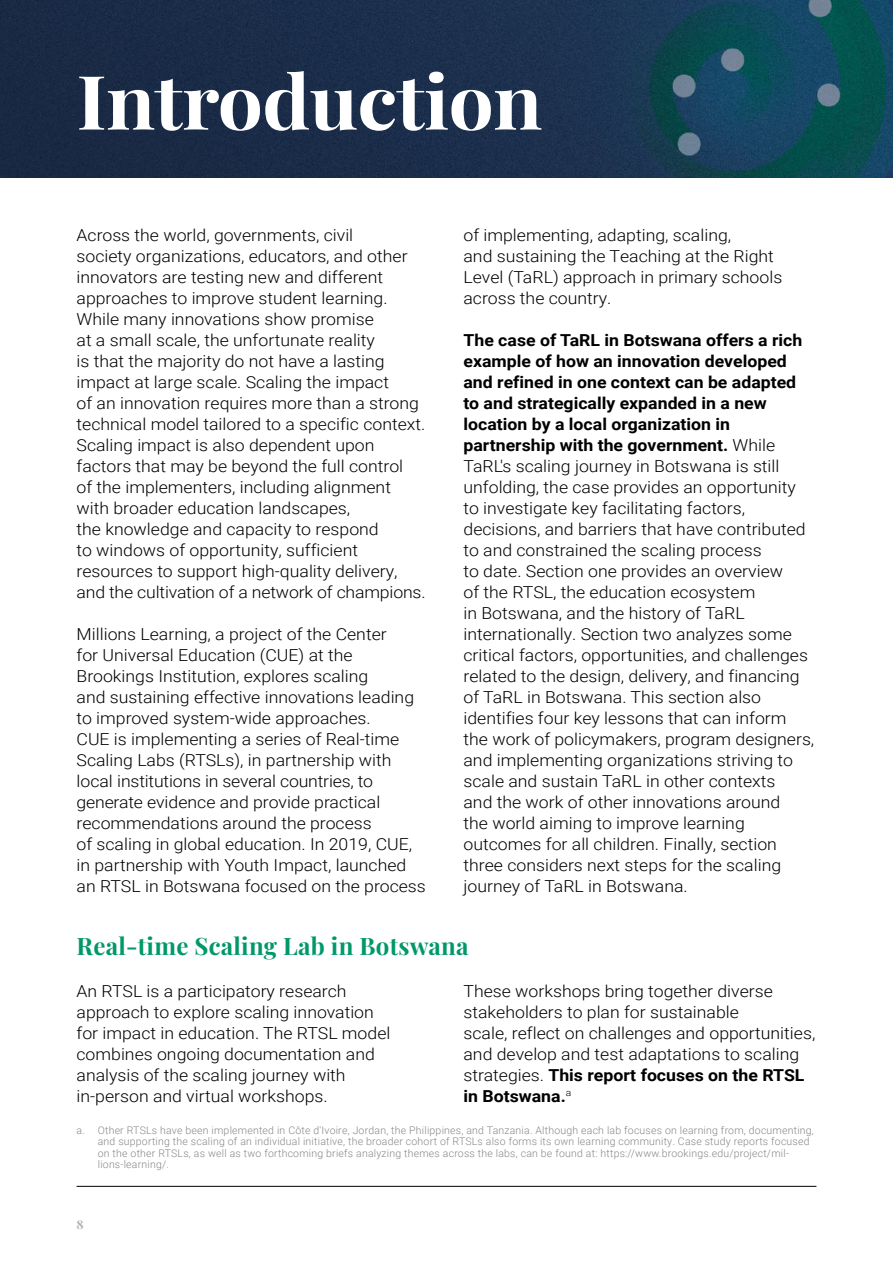
<style>
.page{position:relative;width:893px;height:1263px;background:#fff}
.page>*{position:absolute;margin:0;border:0;box-sizing:border-box;transform-origin:0 0}
.Chapter_Title{font:700 75px "Playfair Display";letter-spacing:-.01em;color:#fff;scale:1.07 1}
.Subtitle{font:700 24px "Playfair Display";letter-spacing:.01em;color:#009869}
.Text{font:300 16.5px/21px "Roboto";color:#000;scale:1.07 1}
.Text-2{font:700 16.5px/21px "Roboto";color:#000;scale:1.07 1}
.t1{font:700 12px "Playfair Display";color:#b3b2b2;scale:1.07 1}
.t2{font:300 10.5px/11.4px "Roboto";letter-spacing:.02em;color:#878787}
.s1{font-weight:300}
.s2{font-weight:700}
</style>
<div class="page">
<hr style="left:77px;top:1186px;width:739px;height:1px;background:#000">
<img style="left:0;top:0;width:893px;height:178px">
<p class="Chapter_Title" style="left:77px;top:43px;width:437px">Introduction</p>
<p class="Text" style="left:77px;top:224px;width:311px">Across the world, governments, civil society organizations, educators, and other innovators are testing new and different approaches to improve student learning.<br>While many innovations show promise</p>
<p class="Text" style="left:77px;top:329px;width:280px">at a small scale, the unfortunate reality</p>
<p class="Text" style="left:77px;top:350px;width:294px">is that the majority do not have a lasting impact at large scale. Scaling the impact</p>
<p class="Text" style="left:77px;top:392px;width:328px">of an innovation requires more than a strong technical model tailored to a specific context.<br>Scaling impact is also dependent upon factors that may be beyond the full control</p>
<p class="Text" style="left:77px;top:476px;width:295px">of the implementers, including alignment</p>
<p class="Text" style="left:77px;top:497px;width:257px">with broader education landscapes,</p>
<p class="Text" style="left:77px;top:518px;width:284px">the knowledge and capacity to respond</p>
<p class="Text" style="left:77px;top:539px;width:328px">to windows of opportunity, sufficient resources to support high-quality delivery, and the cultivation of a network of champions.</p>
<p class="Text" style="left:77px;top:623px;width:291px">Millions Learning, a project of the Center</p>
<p class="Text" style="left:77px;top:644px;width:274px">for Universal Education (CUE) at the<br>Brookings Institution, explores scaling</p>
<p class="Text" style="left:77px;top:686px;width:317px">and sustaining effective innovations leading to improved system-wide approaches.<br>CUE is implementing a series of Real-time Scaling Labs (RTSLs), in partnership with local institutions in several countries, to generate evidence and provide practical recommendations around the process</p>
<p class="Text" style="left:77px;top:833px;width:328px">of scaling in global education. In 2019, CUE, in partnership with Youth Impact, launched an RTSL in Botswana focused on the process</p>
<p class="Text" style="left:463px;top:224px;width:252px">of implementing, adapting, scaling,</p>
<p class="Text" style="left:463px;top:245px;width:299px">and sustaining the Teaching at the Right<br>Level (TaRL) approach in primary schools across the country.</p>
<p class="Text-2" style="left:463px;top:329px;width:318px">The case of TaRL in Botswana offers a rich example of how an innovation developed and refined in one context can be adapted</p>
<p class="Text-2" style="left:463px;top:392px;width:312px">to and strategically expanded in a new location by a local organization in partnership with the government. <span class="s1">While TaRL's scaling journey in Botswana is still unfolding, the case provides an opportunity</span></p>
<p class="Text" style="left:463px;top:497px;width:321px">to investigate key facilitating factors, decisions, and barriers that have contributed to and constrained the scaling process</p>
<p class="Text" style="left:463px;top:560px;width:329px">to date. Section one provides an overview<br>of the RTSL, the education ecosystem<br>in Botswana, and the history of TaRL internationally. Section two analyzes some critical factors, opportunities, and challenges related to the design, delivery, and financing of TaRL in Botswana. This section also identifies four key lessons that can inform the work of policymakers, program designers, and implementing organizations striving to scale and sustain TaRL in other contexts</p>
<p class="Text" style="left:463px;top:791px;width:298px">and the work of other innovations around</p>
<p class="Text" style="left:463px;top:812px;width:298px">the world aiming to improve learning outcomes for all children. Finally, section three considers next steps for the scaling journey of TaRL in Botswana.</p>
<p class="Subtitle" style="left:77px;top:927px;width:394px">Real-time Scaling Lab in Botswana</p>
<p class="Text" style="left:77px;top:980px;width:254px">An RTSL is a participatory research</p>
<p class="Text" style="left:77px;top:1001px;width:295px">approach to explore scaling innovation for impact in education. The RTSL model combines ongoing documentation and analysis of the scaling journey with</p>
<p class="Text" style="left:77px;top:1085px;width:236px">in-person and virtual workshops.</p>
<p class="Text" style="left:463px;top:980px;width:291px">These workshops bring together diverse stakeholders to plan for sustainable</p>
<p class="Text" style="left:463px;top:1022px;width:330px">scale, reflect on challenges and opportunities, and develop and test adaptations to scaling strategies. <span class="s2">This report focuses on the RTSL</span></p>
<p class="Text-2" style="left:463px;top:1085px;width:102px">in Botswana.<sup>a</sup></p>
<p class="t2" style="left:98px;top:1124px;width:718px;text-indent:-21px">a. Other RTSLs have been implemented in Côte d'Ivoire, Jordan, the Philippines, and Tanzania. Although each lab focuses on learning from, documenting, and supporting the scaling of an individual initiative, the broader cohort of RTSLs also forms its own learning community. Case study reports focused on the other RTSLs, as well as two forthcoming briefs analyzing themes across the labs, can be found at: https://www.brookings.edu/project/mil&shy;lions-learning/.</p>
<p class="t1" style="left:77px;top:1215px;width:8px">8</p>
</div>
